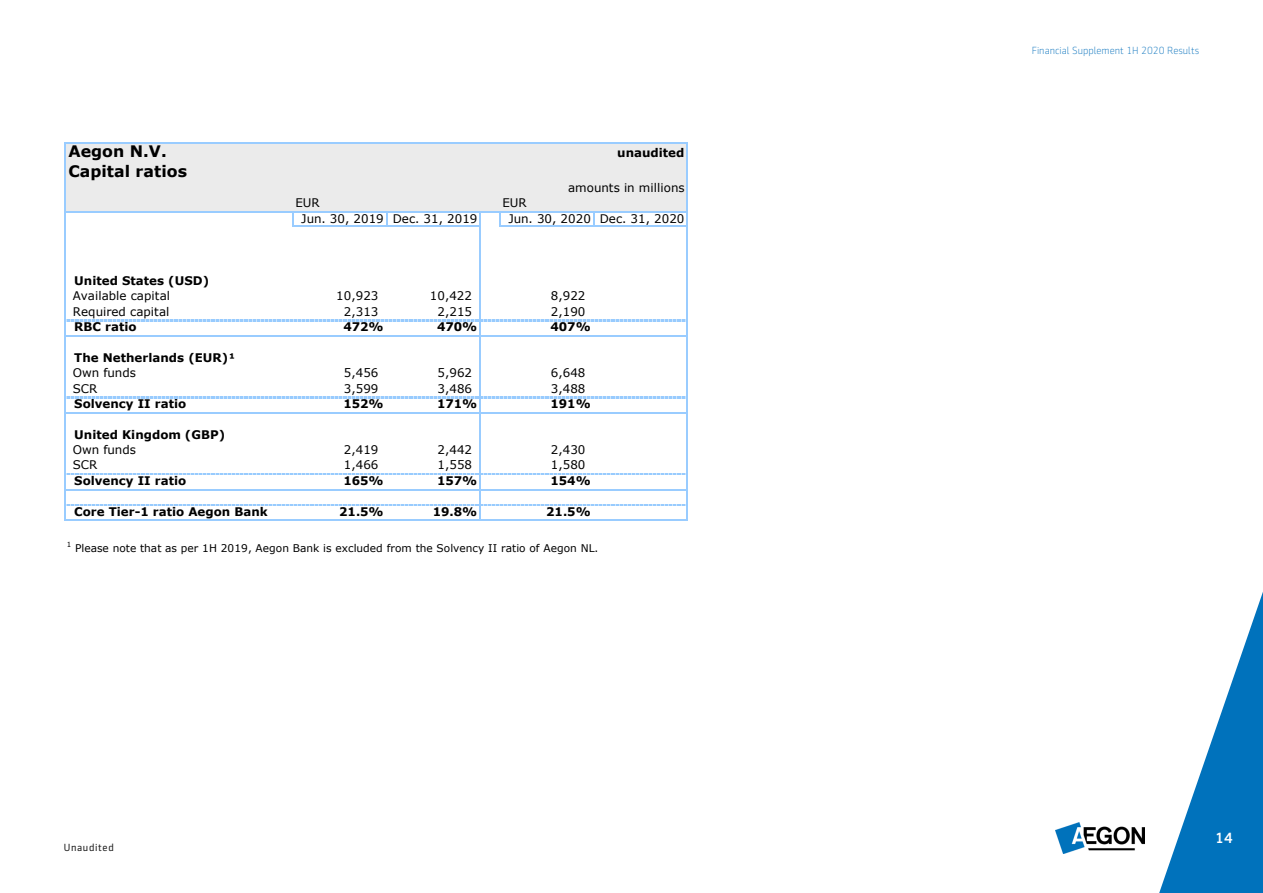
<style>
.page{position:relative;width:1263px;height:893px;background:#fff}
.page>*{position:absolute;margin:0;border:0;box-sizing:border-box;transform-origin:0 0}
.t1{font:700 15.9px "Verdana";color:#000}
.t2{font:500 15px "Sentico Sans DT";color:#fff}
.t3{font:700 11.85px/15.3px "Verdana";color:#000}
.t4{font:11.85px "Verdana";color:#000}
.t5{font:10.65px "Verdana";color:#000}
.t6{font:300 10.5px "Sentico Sans DT";color:#2783c5}
.t7{font:10.5px "Sentico Sans DT";letter-spacing:.06em;color:#1d1d1d}
.t8{font:7.2px "Verdana";color:#000}
.s1{font-weight:400}
</style>
<div class="page">
<svg style="left:1159px;top:592px;width:104px;height:301px"></svg>
<img style="left:1056px;top:822px;width:88px;height:32px">
<div style="left:65px;top:143px;width:622px;height:69px;background:#ebebeb"></div>
<hr style="left:294px;top:226px;width:187px;height:1px;background:#9cf">
<hr style="left:64px;top:142px;width:2px;height:117px;background:#9cf">
<svg style="left:64px;top:259px;width:2px;height:15px"></svg>
<hr style="left:66px;top:320px;width:227px;height:1px;background:#bfbfbf">
<hr style="left:293px;top:320px;width:186px;height:1px;background:#bfbfbf">
<hr style="left:64px;top:274px;width:2px;height:63px;background:#9cf">
<hr style="left:66px;top:335px;width:227px;height:2px;background:#9cf">
<hr style="left:479px;top:213px;width:2px;height:122px;background:#9cf">
<svg style="left:64px;top:337px;width:2px;height:14px"></svg>
<hr style="left:66px;top:397px;width:227px;height:1px;background:#bfbfbf">
<hr style="left:293px;top:397px;width:186px;height:1px;background:#bfbfbf">
<hr style="left:64px;top:351px;width:2px;height:62px;background:#9cf">
<hr style="left:66px;top:412px;width:227px;height:1px;background:#9cf">
<hr style="left:479px;top:337px;width:2px;height:75px;background:#9cf">
<svg style="left:64px;top:413px;width:2px;height:15px"></svg>
<hr style="left:66px;top:474px;width:227px;height:1px;background:#bfbfbf">
<hr style="left:293px;top:474px;width:186px;height:1px;background:#bfbfbf">
<hr style="left:64px;top:428px;width:2px;height:62px;background:#9cf">
<hr style="left:66px;top:489px;width:227px;height:1px;background:#9cf">
<hr style="left:479px;top:413px;width:2px;height:76px;background:#9cf">
<hr style="left:66px;top:504px;width:413px;height:2px;background:#bfbfbf">
<hr style="left:500px;top:504px;width:94px;height:2px;background:#bfbfbf">
<hr style="left:66px;top:520px;width:413px;height:1px;background:#9cf">
<hr style="left:500px;top:520px;width:94px;height:1px;background:#9cf">
<svg style="left:64px;top:490px;width:2px;height:31px"></svg>
<hr style="left:686px;top:144px;width:2px;height:376px;background:#9cf">
<svg style="left:292px;top:213px;width:2px;height:14px"></svg>
<svg style="left:386px;top:213px;width:1px;height:13px"></svg>
<svg style="left:479px;top:490px;width:21px;height:31px"></svg>
<svg style="left:499px;top:213px;width:2px;height:14px"></svg>
<svg style="left:593px;top:213px;width:1px;height:13px"></svg>
<hr style="left:66px;top:142px;width:622px;height:2px;background:#9cf">
<hr style="left:66px;top:211px;width:622px;height:2px;background:#9cf">
<hr style="left:501px;top:226px;width:187px;height:1px;background:#9cf">
<hr style="left:481px;top:320px;width:205px;height:1px;background:#bfbfbf">
<hr style="left:293px;top:335px;width:393px;height:2px;background:#9cf">
<hr style="left:481px;top:397px;width:205px;height:1px;background:#bfbfbf">
<hr style="left:293px;top:412px;width:393px;height:1px;background:#9cf">
<hr style="left:481px;top:474px;width:205px;height:1px;background:#bfbfbf">
<hr style="left:293px;top:489px;width:393px;height:1px;background:#9cf">
<hr style="left:594px;top:504px;width:92px;height:2px;background:#bfbfbf">
<hr style="left:594px;top:520px;width:94px;height:1px;background:#9cf">
<p class="t1" style="left:68px;top:140px;width:100px">Aegon N.V.</p>
<p class="t3" style="left:617px;top:145px;width:69px">unaudited</p>
<p class="t1" style="left:68px;top:160px;width:120px">Capital ratios</p>
<p class="t4" style="left:568px;top:179px;width:118px">amounts in millions</p>
<p class="t4" style="left:295px;top:195px;width:26px">EUR</p>
<p class="t4" style="left:502px;top:195px;width:26px">EUR</p>
<p class="t4" style="left:301px;top:210px;width:178px">Jun. 30, 2019 Dec. 31, 2019</p>
<p class="t4" style="left:508px;top:210px;width:178px">Jun. 30, 2020 Dec. 31, 2020</p>
<p class="t3" style="left:73px;top:273px;width:138px">United States (USD)<br><span class="s1">Available capital</span></p>
<p class="t4" style="left:336px;top:288px;width:44px">10,923</p>
<p class="t4" style="left:430px;top:288px;width:44px">10,422</p>
<p class="t4" style="left:551px;top:288px;width:36px">8,922</p>
<p class="t4" style="left:73px;top:303px;width:98px">Required capital</p>
<p class="t4" style="left:344px;top:303px;width:36px">2,313</p>
<p class="t4" style="left:437px;top:303px;width:36px">2,215</p>
<p class="t4" style="left:551px;top:303px;width:36px">2,190</p>
<p class="t3" style="left:74px;top:319px;width:64px">RBC ratio</p>
<p class="t3" style="left:343px;top:319px;width:42px">472%</p>
<p class="t3" style="left:437px;top:319px;width:42px">470%</p>
<p class="t3" style="left:550px;top:319px;width:42px">407%</p>
<p class="t3" style="left:73px;top:350px;width:164px">The Netherlands (EUR)¹<br><span class="s1">Own funds</span></p>
<p class="t4" style="left:344px;top:365px;width:36px">5,456</p>
<p class="t4" style="left:437px;top:365px;width:36px">5,962</p>
<p class="t4" style="left:551px;top:365px;width:36px">6,648</p>
<p class="t4" style="left:73px;top:380px;width:26px">SCR</p>
<p class="t4" style="left:344px;top:380px;width:36px">3,599</p>
<p class="t4" style="left:437px;top:380px;width:36px">3,486</p>
<p class="t4" style="left:551px;top:380px;width:36px">3,488</p>
<p class="t3" style="left:74px;top:396px;width:114px">Solvency II ratio</p>
<p class="t3" style="left:343px;top:396px;width:42px">152%</p>
<p class="t3" style="left:437px;top:396px;width:42px">171%</p>
<p class="t3" style="left:550px;top:396px;width:42px">191%</p>
<p class="t3" style="left:73px;top:426px;width:154px">United Kingdom (GBP)<br><span class="s1">Own funds</span></p>
<p class="t4" style="left:344px;top:442px;width:36px">2,419</p>
<p class="t4" style="left:437px;top:442px;width:36px">2,442</p>
<p class="t4" style="left:551px;top:442px;width:36px">2,430</p>
<p class="t4" style="left:73px;top:457px;width:26px">SCR</p>
<p class="t4" style="left:344px;top:457px;width:36px">1,466</p>
<p class="t4" style="left:437px;top:457px;width:36px">1,558</p>
<p class="t4" style="left:551px;top:457px;width:36px">1,580</p>
<p class="t3" style="left:74px;top:473px;width:114px">Solvency II ratio</p>
<p class="t3" style="left:343px;top:473px;width:42px">165%</p>
<p class="t3" style="left:437px;top:473px;width:42px">157%</p>
<p class="t3" style="left:550px;top:473px;width:42px">154%</p>
<p class="t3" style="left:74px;top:503px;width:195px">Core Tier-1 ratio Aegon Bank</p>
<p class="t3" style="left:339px;top:503px;width:46px">21.5%</p>
<p class="t3" style="left:433px;top:503px;width:46px">19.8%</p>
<p class="t3" style="left:546px;top:503px;width:46px">21.5%</p>
<p class="t8" style="left:67px;top:540px;width:6px">1</p>
<p class="t5" style="left:75px;top:541px;width:525px">Please note that as per 1H 2019, Aegon Bank is excluded from the Solvency II ratio of Aegon NL.</p>
<p class="t7" style="left:64px;top:842px;width:52px">Unaudited</p>
<p class="t6" style="left:1032px;top:45px;width:169px">Financial Supplement 1H 2020 Results</p>
<p class="t2" style="left:1215px;top:829px;width:19px">14</p>
</div>
